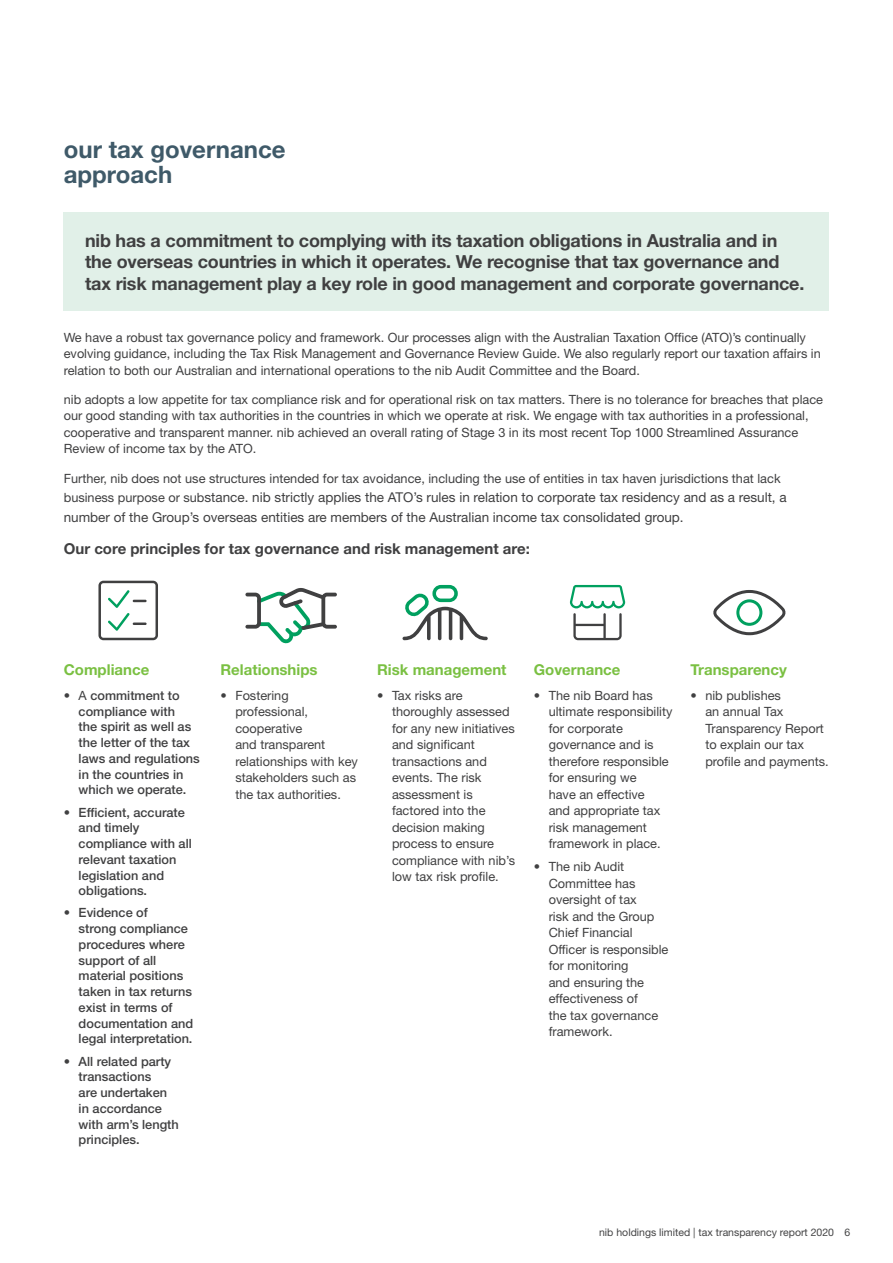
<style>
.page{position:relative;width:893px;height:1263px;background:#fff}
.page>*{position:absolute;margin:0;border:0;box-sizing:border-box;transform-origin:0 0}
.t1{font:700 24px/24.5px "Helvetica Neue LT Std";color:#3f5a69}
.t2{font:700 18px/21.6px "Helvetica Neue LT Std";letter-spacing:-.01em;color:#404041}
.t3{font:700 15px "Helvetica Neue LT Std";color:#7ac042}
.t4{font:700 15px "Helvetica Neue LT Std";color:#404041}
.t5{font:13.5px/19.5px "Helvetica Neue LT Std";color:#404041}
.t6{font:12.75px/16.5px "Helvetica Neue LT Std";color:#404041}
.t7{font:500 12.75px/15.8px "Helvetica Neue LT Std";color:#404041}
.t8{font:10.5px "Helvetica Neue LT Std";color:#444445}
.s1{font-size:12.75px}
.s2{font-weight:400}
</style>
<div class="page">
<div style="left:64px;top:213px;width:765px;height:98px;background:#e1f0e8"></div>
<svg style="left:98px;top:581px;width:60px;height:59px"></svg>
<svg style="left:245px;top:588px;width:92px;height:56px"></svg>
<svg style="left:402px;top:585px;width:86px;height:55px"></svg>
<svg style="left:570px;top:585px;width:55px;height:55px"></svg>
<svg style="left:713px;top:590px;width:73px;height:45px"></svg>
<h1 class="t1" style="left:64px;top:137px;width:223px">our tax governance approach</h1>
<p class="t2" style="left:85px;top:229px;width:721px">nib has a commitment to complying with its taxation obligations in Australia and in the overseas countries in which it operates. We recognise that tax governance and tax risk management play a key role in good management and corporate governance.</p>
<p class="t6" style="left:64px;top:329px;width:759px">We have a robust tax governance policy and framework. Our processes align with the Australian Taxation Office (ATO)’s continually evolving guidance, including the Tax Risk Management and Governance Review Guide. We also regularly report our taxation affairs in relation to both our Australian and international operations to the nib Audit Committee and the Board.</p>
<p class="t6" style="left:64px;top:391px;width:761px">nib adopts a low appetite for tax compliance risk and for operational risk on tax matters. There is no tolerance for breaches that place our good standing with tax authorities in the countries in which we operate at risk. We engage with tax authorities in a professional, cooperative and transparent manner. nib achieved an overall rating of Stage 3 in its most recent Top 1000 Streamlined Assurance Review of income tax by the ATO.</p>
<p class="t6" style="left:64px;top:470px;width:718px">Further, nib does not use structures intended for tax avoidance, including the use of entities in tax haven jurisdictions that lack</p>
<p class="t5" style="left:64px;top:487px;width:724px"><span class="s1">business purpose or sub</span>stance. nib strictly applies the ATO’s rules in relation to corporate tax residency and as a result, a number of the Group’s overseas entities are members of the Australian income tax consolidated group.</p>
<p class="t4" style="left:64px;top:539px;width:468px">Our core principles for tax governance and risk management are:</p>
<p class="t3" style="left:64px;top:660px;width:87px">Compliance</p>
<p class="t7" style="left:79px;top:687px;width:123px;text-indent:-15px"><span class="s2">• A</span> commitment to compliance with<br>the spirit as well as the letter of the tax laws and regulations in the countries in which we operate.</p>
<p class="t7" style="left:79px;top:804px;width:115px;text-indent:-15px">• Efficient, accurate and timely compliance with all relevant taxation legislation and obligations.</p>
<p class="t7" style="left:79px;top:905px;width:116px;text-indent:-15px">• Evidence of<br>strong compliance procedures where support of all material positions taken in tax returns exist in terms of documentation and legal interpretation.</p>
<p class="t7" style="left:79px;top:1053px;width:102px;text-indent:-15px">• All related party transactions<br>are undertaken in accordance with arm’s length principles.</p>
<p class="t3" style="left:220px;top:660px;width:99px">Relationships</p>
<p class="t6" style="left:235px;top:687px;width:124px;text-indent:-15px">• Fostering professional, cooperative<br>and transparent relationships with key stakeholders such as the tax authorities.</p>
<p class="t3" style="left:377px;top:660px;width:131px">Risk management</p>
<p class="t6" style="left:392px;top:687px;width:125px;text-indent:-15px">• Tax risks are thoroughly assessed for any new initiatives and significant transactions and events. The risk assessment is factored into the decision making process to ensure compliance with nib’s low tax risk profile.</p>
<p class="t3" style="left:534px;top:660px;width:88px">Governance</p>
<p class="t6" style="left:549px;top:687px;width:125px;text-indent:-15px">• The nib Board has ultimate responsibility for corporate governance and is therefore responsible for ensuring we<br>have an effective<br>and appropriate tax risk management framework in place.</p>
<p class="t6" style="left:549px;top:858px;width:121px;text-indent:-15px">• The nib Audit<br>Committee has oversight of tax<br>risk and the Group<br>Chief Financial<br>Officer is responsible for monitoring<br>and ensuring the effectiveness of<br>the tax governance framework.</p>
<p class="t3" style="left:690px;top:660px;width:98px">Transparency</p>
<p class="t6" style="left:705px;top:687px;width:125px;text-indent:-15px">• nib publishes<br>an annual Tax<br>Transparency Report to explain our tax profile and payments.</p>
<p class="t8" style="left:599px;top:1226px;width:253px">nib holdings limited | tax transparency report 2020 6</p>
</div>
